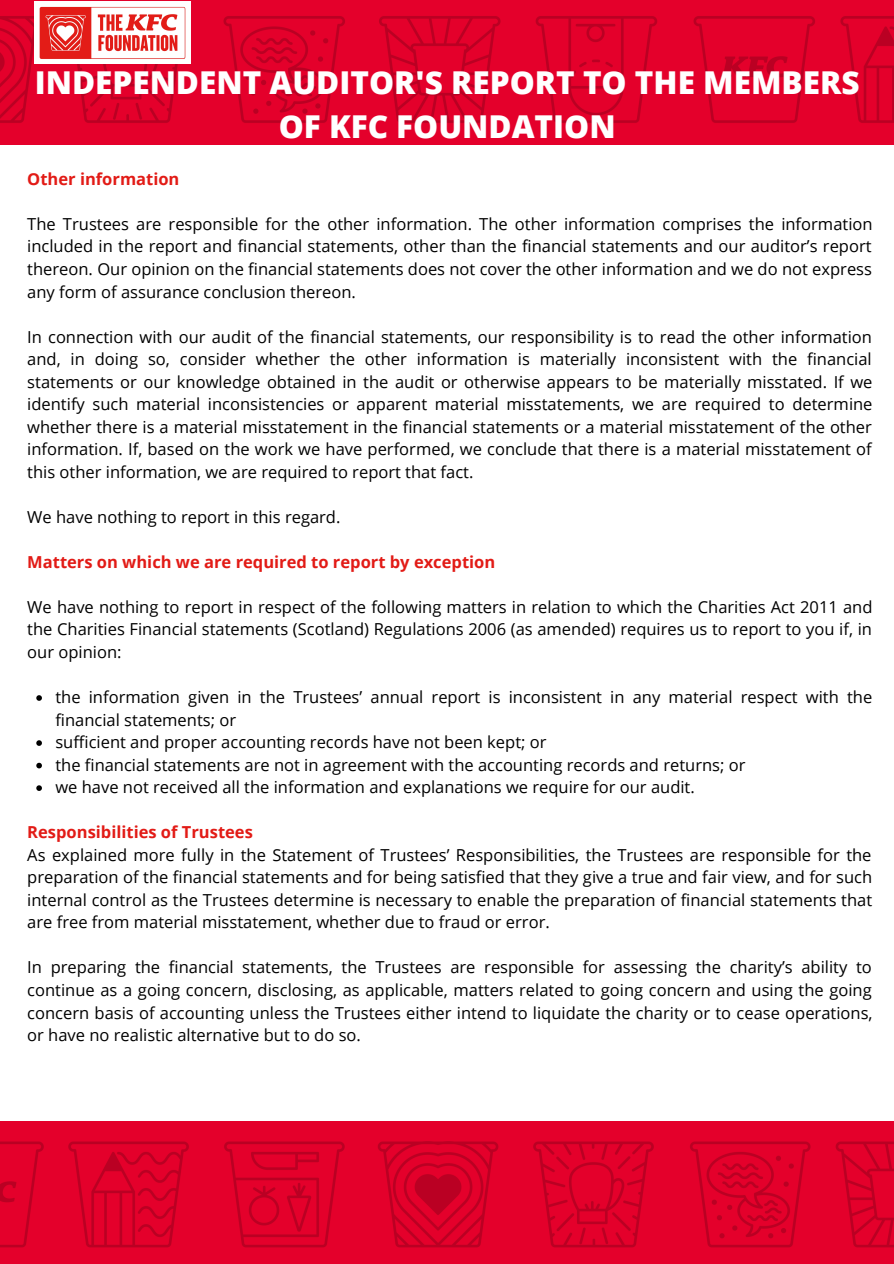
<style>
.page{position:relative;width:894px;height:1264px;background:#fff}
.page>*{position:absolute;margin:0;border:0;box-sizing:border-box;transform-origin:0 0}
.t1{font:800 31.5px/44px "Open Sans";color:#fff;text-align:center}
.t2{font:16.5px/22.5px "Open Sans";color:#000;text-align:justify}
.t3{font:700 16.5px "Open Sans";color:#e21b16}
</style>
<div class="page">
<img style="left:0;top:0;width:893px;height:145px">
<img style="left:0;top:1121px;width:893px;height:142px">
<svg style="left:36px;top:695px;width:6px;height:5px"></svg>
<svg style="left:36px;top:740px;width:6px;height:6px"></svg>
<svg style="left:36px;top:762px;width:6px;height:6px"></svg>
<svg style="left:36px;top:785px;width:6px;height:6px"></svg>
<img style="left:35px;top:2px;width:155px;height:62px">
<h1 class="t1" style="left:35px;top:60px;width:826px">INDEPENDENT AUDITOR'S REPORT TO THE MEMBERS<br>OF KFC FOUNDATION</h1>
<p class="t3" style="left:27px;top:167px;width:154px">Other information</p>
<p class="t2" style="left:27px;top:212px;width:846px">The Trustees are responsible for the other information. The other information comprises the information included in the report and financial statements, other than the financial statements and our auditor’s report thereon. Our opinion on the financial statements does not cover the other information and we do not express any form of assurance conclusion thereon.</p>
<p class="t2" style="left:27px;top:325px;width:846px">In connection with our audit of the financial statements, our responsibility is to read the other information and, in doing so, consider whether the other information is materially inconsistent with the financial statements or our knowledge obtained in the audit or otherwise appears to be materially misstated. If we identify such material inconsistencies or apparent material misstatements, we are required to determine whether there is a material misstatement in the financial statements or a material misstatement of the other information. If, based on the work we have performed, we conclude that there is a material misstatement of this other information, we are required to report that fact.</p>
<p class="t2" style="left:27px;top:505px;width:314px">We have nothing to report in this regard.</p>
<p class="t3" style="left:27px;top:550px;width:469px">Matters on which we are required to report by exception</p>
<p class="t2" style="left:27px;top:595px;width:846px">We have nothing to report in respect of the following matters in relation to which the Charities Act 2011 and the Charities Financial statements (Scotland) Regulations 2006 (as amended) requires us to report to you if, in our opinion:</p>
<p class="t2" style="left:55px;top:685px;width:818px;text-align:left">the information given in the Trustees’ annual report is inconsistent in any material respect with the financial statements; or<br>sufficient and proper accounting records have not been kept; or<br>the financial statements are not in agreement with the accounting records and returns; or<br>we have not received all the information and explanations we require for our audit.</p>
<p class="t3" style="left:27px;top:820px;width:227px">Responsibilities of Trustees</p>
<p class="t2" style="left:27px;top:843px;width:846px">As explained more fully in the Statement of Trustees’ Responsibilities, the Trustees are responsible for the preparation of the financial statements and for being satisfied that they give a true and fair view, and for such internal control as the Trustees determine is necessary to enable the preparation of financial statements that are free from material misstatement, whether due to fraud or error.</p>
<p class="t2" style="left:27px;top:955px;width:846px">In preparing the financial statements, the Trustees are responsible for assessing the charity’s ability to continue as a going concern, disclosing, as applicable, matters related to going concern and using the going concern basis of accounting unless the Trustees either intend to liquidate the charity or to cease operations, or have no realistic alternative but to do so.</p>
</div>
